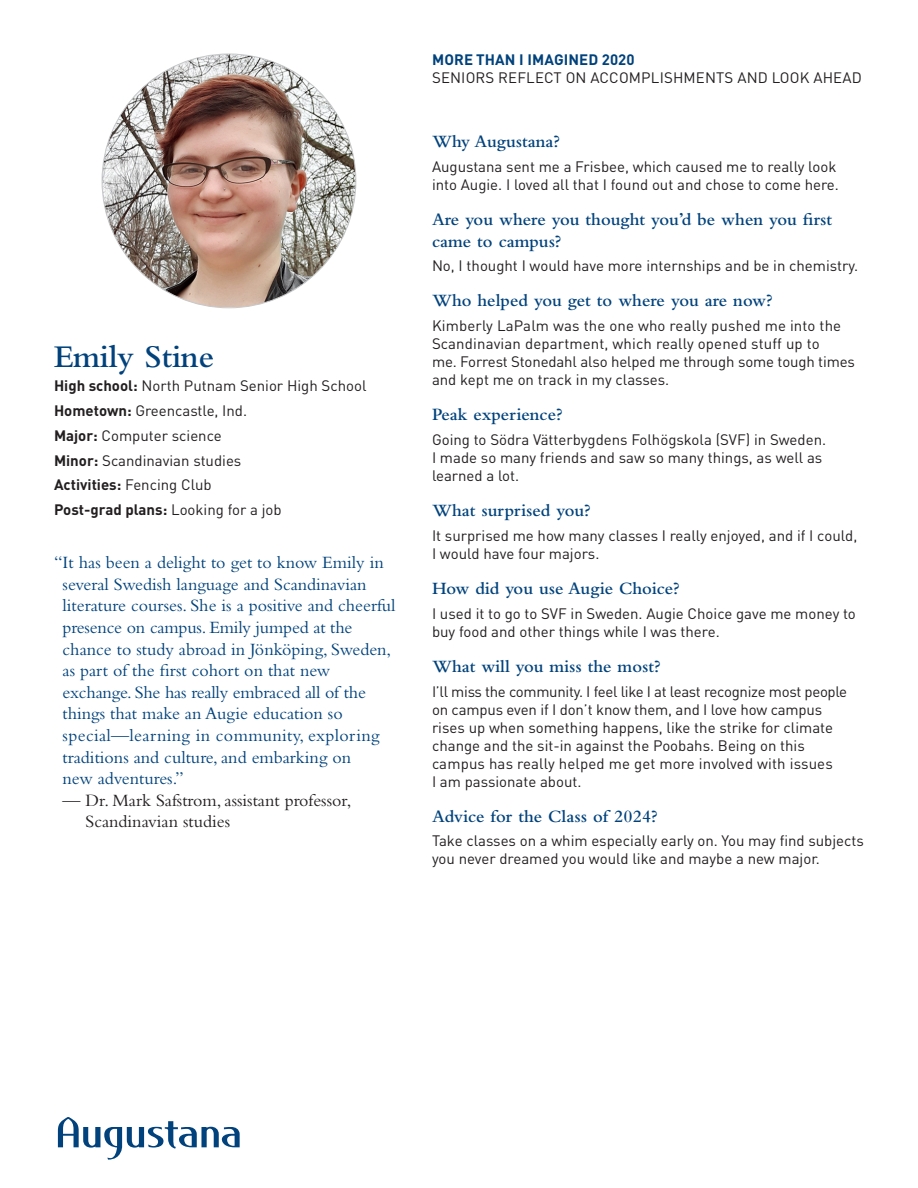
<style>
.page{position:relative;width:918px;height:1188px;background:#fff}
.page>*{position:absolute;margin:0;border:0;box-sizing:border-box;transform-origin:0 0}
.Subhead{font:600 33px "Bembo Std";color:#01427c}
.t1{font:18px/21.6px "Bembo Std";color:#01427c}
.Subhead-2{font:600 18px/21.6px "Bembo Std";color:#01427c}
.t2{font:18px/21.6px "Bembo Std";color:#231f20}
.Body_Copy{font:15px/18px "DINOT";color:#231f20}
.Body_Copy-2{font:700 15px "DINOT";color:#231f20}
.t3{font:700 15px "DINOT";letter-spacing:.01em;color:#01427c}
.s1{font-weight:700}
.s2{font-weight:400}
</style>
<div class="page">
<svg style="left:58px;top:1117px;width:182px;height:43px"></svg>
<img style="left:102px;top:54px;width:254px;height:253px">
<p class="Subhead" style="left:54px;top:338px;width:162px">Emily Stine</p>
<p class="Body_Copy" style="left:54px;top:376px;width:314px"><span class="s1">High school:</span> North Putnam Senior High School</p>
<p class="Body_Copy" style="left:54px;top:401px;width:195px"><span class="s1">Hometown:</span> Greencastle, Ind.</p>
<p class="Body_Copy" style="left:54px;top:426px;width:169px"><span class="s1">Major:</span> Computer science</p>
<p class="Body_Copy" style="left:54px;top:451px;width:189px"><span class="s1">Minor:</span> Scandinavian studies</p>
<p class="Body_Copy-2" style="left:54px;top:475px;width:159px">Activities: <span class="s2">Fencing Club</span></p>
<p class="Body_Copy-2" style="left:54px;top:500px;width:229px">Post-grad plans: <span class="s2">Looking for a job</span></p>
<p class="t1" style="left:63px;top:552px;width:334px;text-indent:-9px">“It has been a delight to get to know Emily in several Swedish language and Scandinavian literature courses. She is a positive and cheerful presence on campus. Emily jumped at the chance to study abroad in Jönköping, Sweden, as part of the first cohort on that new exchange. She has really embraced all of the things that make an Augie education so special—learning in community, exploring traditions and culture, and embarking on<br>new adventures.”</p>
<p class="t2" style="left:86px;top:789px;width:267px;text-indent:-23px">— Dr. Mark Safstrom, assistant professor,<br>Scandinavian studies</p>
<p class="t3" style="left:432px;top:50px;width:204px">MORE THAN I IMAGINED 2020</p>
<p class="Body_Copy" style="left:432px;top:68px;width:431px">SENIORS REFLECT ON ACCOMPLISHMENTS AND LOOK AHEAD</p>
<p class="Subhead-2" style="left:432px;top:131px;width:129px">Why Augustana?</p>
<p class="Body_Copy" style="left:432px;top:157px;width:408px">Augustana sent me a Frisbee, which caused me to really look into Augie. I loved all that I found out and chose to come here.</p>
<p class="Subhead-2" style="left:432px;top:209px;width:402px">Are you where you thought you’d be when you first came to campus?</p>
<p class="Body_Copy" style="left:432px;top:256px;width:428px">No, I thought I would have more internships and be in chemistry.</p>
<p class="Subhead-2" style="left:432px;top:290px;width:342px">Who helped you get to where you are now?</p>
<p class="Body_Copy" style="left:432px;top:316px;width:425px">Kimberly LaPalm was the one who really pushed me into the Scandinavian department, which really opened stuff up to<br>me. Forrest Stonedahl also helped me through some tough times and kept me on track in my classes.</p>
<p class="Subhead-2" style="left:432px;top:404px;width:132px">Peak experience?</p>
<p class="Body_Copy" style="left:432px;top:430px;width:396px">Going to Södra Vätterbygdens Folhögskola (SVF) in Sweden.<br>I made so many friends and saw so many things, as well as learned a lot.</p>
<p class="Subhead-2" style="left:432px;top:500px;width:160px">What surprised you?</p>
<p class="Body_Copy" style="left:432px;top:526px;width:427px">It surprised me how many classes I really enjoyed, and if I could,<br>I would have four majors.</p>
<p class="Subhead-2" style="left:432px;top:578px;width:249px">How did you use Augie Choice?</p>
<p class="Body_Copy" style="left:432px;top:604px;width:425px">I used it to go to SVF in Sweden. Augie Choice gave me money to buy food and other things while I was there.</p>
<p class="Subhead-2" style="left:432px;top:655px;width:230px">What will you miss the most?</p>
<p class="Body_Copy" style="left:432px;top:682px;width:417px">I’ll miss the community. I feel like I at least recognize most people on campus even if I don’t know them, and I love how campus rises up when something happens, like the strike for climate change and the sit-in against the Poobahs. Being on this campus has really helped me get more involved with issues<br>I am passionate about.</p>
<p class="Subhead-2" style="left:432px;top:805px;width:227px">Advice for the Class of 2024?</p>
<p class="Body_Copy" style="left:432px;top:831px;width:434px">Take classes on a whim especially early on. You may find subjects you never dreamed you would like and maybe a new major.</p>
</div>
